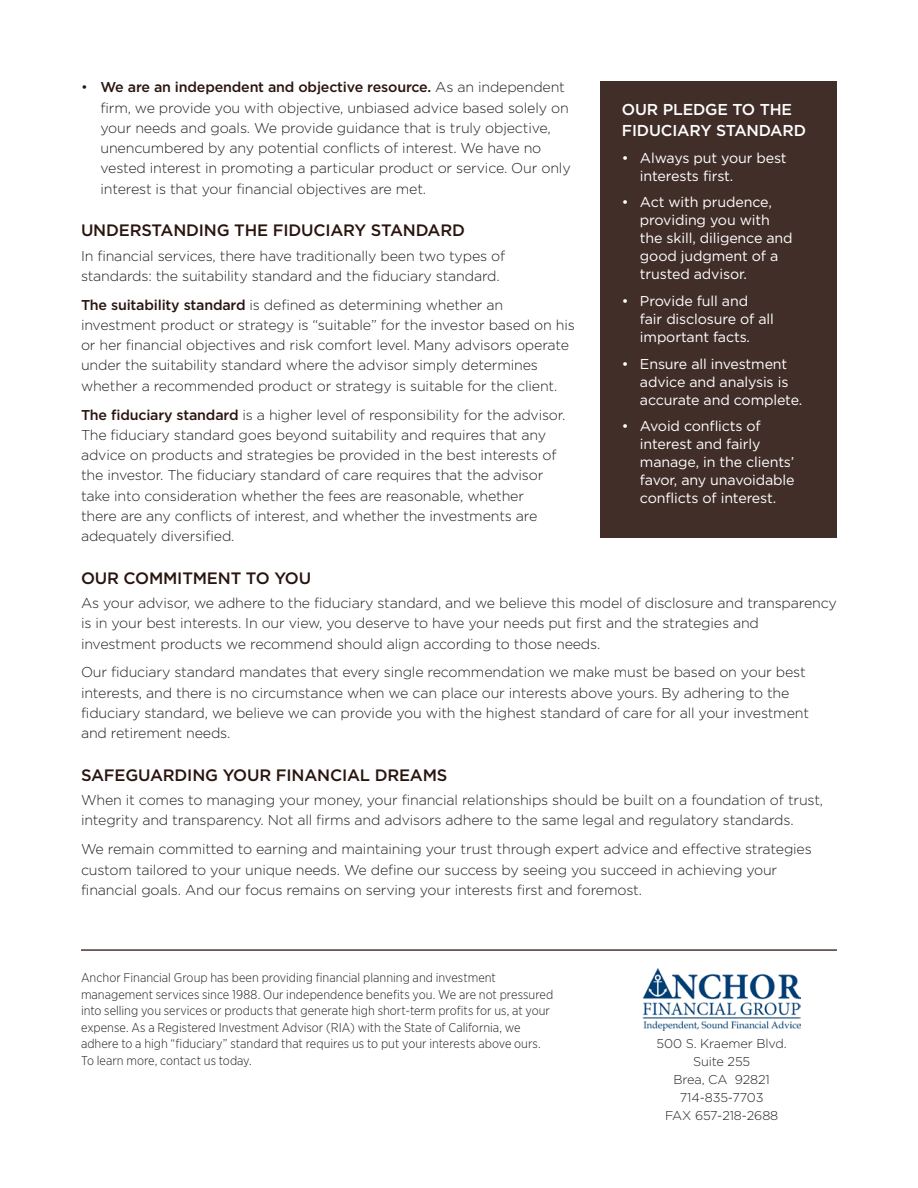
<style>
.page{position:relative;width:918px;height:1188px;background:#fff}
.page>*{position:absolute;margin:0;border:0;box-sizing:border-box;transform-origin:0 0}
.t1{font:500 16.5px "Gotham";letter-spacing:-.01em;color:#29140e}
.t2{font:500 15.75px/21px "Gotham";letter-spacing:-.01em;color:#fff}
.t3{font:300 14.25px/20.2px "Gotham";letter-spacing:-.01em;color:#231f20}
.t4{font:14.25px/18px "Gotham";letter-spacing:-.01em;color:#fff}
.t5{font:300 12.75px/16.5px "Gotham Narrow";color:#231f20}
.t6{font:300 12.75px "Gotham";letter-spacing:-.01em;color:#231f20}
.s1{color:#29140e}
.s2{font-weight:500;color:#29140e}
</style>
<div class="page">
<div style="left:600px;top:81px;width:237px;height:456px;background:#412e28"></div>
<hr style="left:81px;top:949px;width:756px;height:2px;background:#49362f">
<img style="left:642px;top:968px;width:159px;height:62px">
<p class="t3" style="left:100px;top:77px;width:472px;text-indent:-20px"><span class="s1">•</span> <span class="s2">We are an independent and objective resource.</span> As an independent firm, we provide you with objective, unbiased advice based solely on your needs and goals. We provide guidance that is truly objective, unencumbered by any potential conflicts of interest. We have no vested interest in promoting a particular product or service. Our only interest is that your financial objectives are met.</p>
<p class="t1" style="left:81px;top:219px;width:386px">UNDERSTANDING THE FIDUCIARY STANDARD</p>
<p class="t3" style="left:81px;top:245px;width:426px">In financial services, there have traditionally been two types of standards: the suitability standard and the fiduciary standard.</p>
<p class="t3" style="left:81px;top:294px;width:495px"><span class="s2">The suitability standard</span> is defined as determining whether an investment product or strategy is “suitable” for the investor based on his or her financial objectives and risk comfort level. Many advisors operate under the suitability standard where the advisor simply determines whether a recommended product or strategy is suitable for the client.</p>
<p class="t3" style="left:81px;top:404px;width:486px"><span class="s2">The fiduciary standard</span> is a higher level of responsibility for the advisor.<br>The fiduciary standard goes beyond suitability and requires that any advice on products and strategies be provided in the best interests of the investor. The fiduciary standard of care requires that the advisor take into consideration whether the fees are reasonable, whether<br>there are any conflicts of interest, and whether the investments are adequately diversified.</p>
<p class="t1" style="left:81px;top:567px;width:232px">OUR COMMITMENT TO YOU</p>
<p class="t3" style="left:81px;top:593px;width:758px">As your advisor, we adhere to the fiduciary standard, and we believe this model of disclosure and transparency is in your best interests. In our view, you deserve to have your needs put first and the strategies and investment products we recommend should align according to those needs.</p>
<p class="t3" style="left:81px;top:662px;width:730px">Our fiduciary standard mandates that every single recommendation we make must be based on your best interests, and there is no circumstance when we can place our interests above yours. By adhering to the fiduciary standard, we believe we can provide you with the highest standard of care for all your investment and retirement needs.</p>
<p class="t1" style="left:81px;top:764px;width:368px">SAFEGUARDING YOUR FINANCIAL DREAMS</p>
<p class="t3" style="left:81px;top:790px;width:744px">When it comes to managing your money, your financial relationships should be built on a foundation of trust, integrity and transparency. Not all firms and advisors adhere to the same legal and regulatory standards.</p>
<p class="t3" style="left:81px;top:839px;width:732px">We remain committed to earning and maintaining your trust through expert advice and effective strategies custom tailored to your unique needs. We define our success by seeing you succeed in achieving your financial goals. And our focus remains on serving your interests first and foremost.</p>
<p class="t2" style="left:622px;top:99px;width:186px">OUR PLEDGE TO THE<br>FIDUCIARY STANDARD</p>
<p class="t4" style="left:640px;top:149px;width:148px;text-indent:-18px">• Always put your best interests first.</p>
<p class="t4" style="left:640px;top:193px;width:154px;text-indent:-18px">• Act with prudence, providing you with the skill, diligence and good judgment of a trusted advisor.</p>
<p class="t4" style="left:640px;top:292px;width:135px;text-indent:-18px">• Provide full and fair disclosure of all important facts.</p>
<p class="t4" style="left:640px;top:354px;width:164px;text-indent:-18px">• Ensure all investment advice and analysis is accurate and complete.</p>
<p class="t4" style="left:640px;top:417px;width:156px;text-indent:-18px">• Avoid conflicts of interest and fairly manage, in the clients’ favor, any unavoidable conflicts of interest.</p>
<p class="t5" style="left:81px;top:969px;width:474px">Anchor Financial Group has been providing financial planning and investment management services since 1988. Our independence benefits you. We are not pressured into selling you services or products that generate high short-term profits for us, at your expense. As a Registered Investment Advisor (RIA) with the State of California, we adhere to a high “fiduciary” standard that requires us to put your interests above ours.<br>To learn more, contact us today.</p>
<p class="t6" style="left:657px;top:1036px;width:132px">500 S. Kraemer Blvd.</p>
<p class="t6" style="left:693px;top:1054px;width:59px">Suite 255</p>
<p class="t6" style="left:674px;top:1072px;width:98px">Brea, CA 92821</p>
<p class="t6" style="left:680px;top:1090px;width:85px">714-835-7703</p>
<p class="t6" style="left:665px;top:1108px;width:115px">FAX 657-218-2688</p>
</div>
